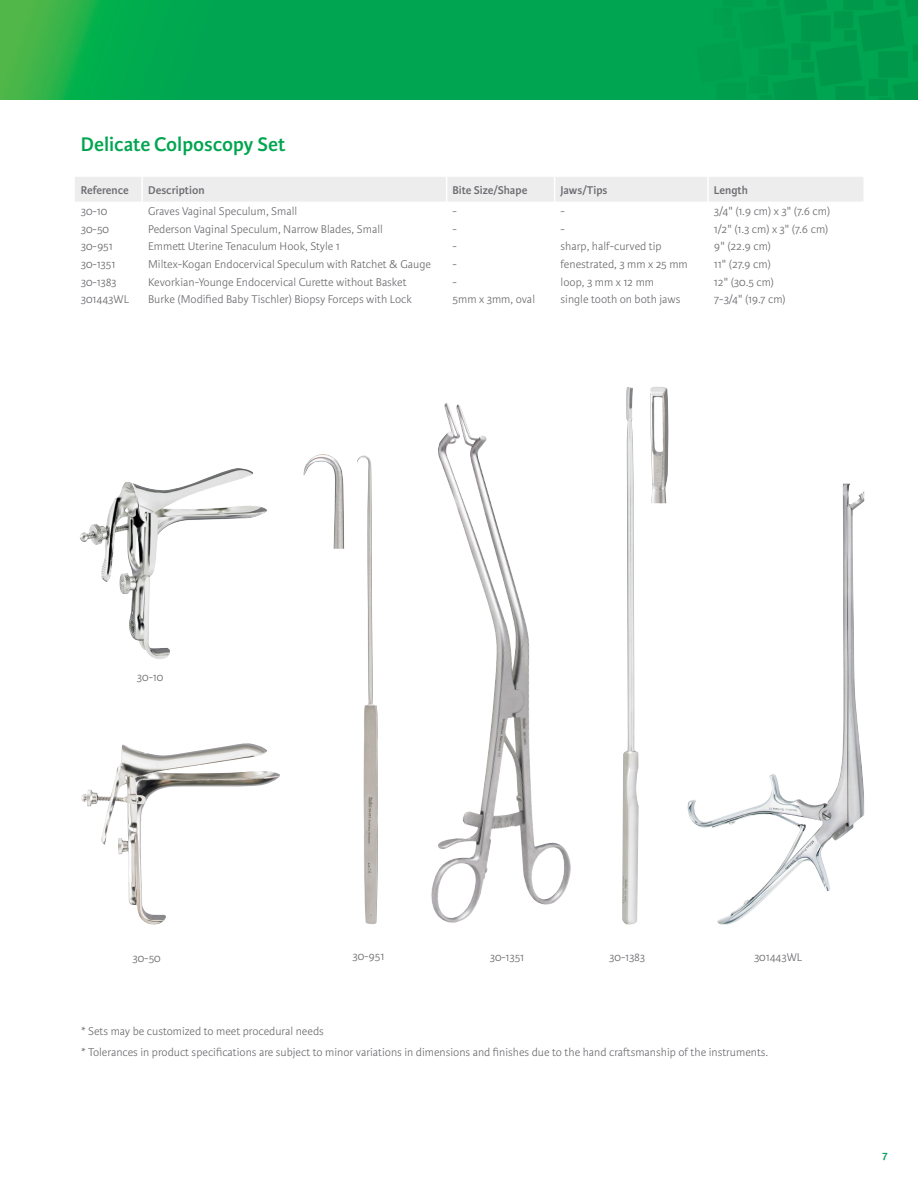
<style>
.page{position:relative;width:918px;height:1188px;background:#fff}
.page>*{position:absolute;margin:0;border:0;box-sizing:border-box;transform-origin:0 0}
.t1{font:600 21px "Karmina Sans";color:#00a550}
.t2{font:300 12px/21px "Karmina Sans";color:#6d6d71}
.t3{font:600 12px "Karmina Sans";color:#6d6d71}
.t4{font:600 12px "Karmina Sans";color:#00a05f}
</style>
<div class="page">
<img style="left:0;top:0;width:918px;height:100px">
<div style="left:75px;top:177px;width:788px;height:25px;background:#ededee"></div>
<img style="left:81px;top:744px;width:153px;height:108px">
<img style="left:80px;top:481px;width:118px;height:178px">
<img style="left:431px;top:403px;width:140px;height:520px">
<img style="left:622px;top:387px;width:17px;height:538px">
<img style="left:687px;top:484px;width:177px;height:440px">
<img style="left:650px;top:387px;width:19px;height:116px">
<img style="left:303px;top:454px;width:41px;height:95px">
<img style="left:357px;top:455px;width:21px;height:469px">
<h1 class="t1" style="left:81px;top:132px;width:206px">Delicate Colposcopy Set</h1>
<p class="t3" style="left:81px;top:183px;width:49px">Reference</p>
<p class="t3" style="left:148px;top:183px;width:58px">Description</p>
<p class="t3" style="left:453px;top:183px;width:76px">Bite Size/Shape</p>
<p class="t3" style="left:561px;top:183px;width:48px">Jaws/Tips</p>
<p class="t3" style="left:714px;top:183px;width:36px">Length</p>
<p class="t2" style="left:81px;top:201px;width:28px">30-10</p>
<p class="t2" style="left:148px;top:201px;width:151px">Graves Vaginal Speculum, Small</p>
<p class="t2" style="left:453px;top:201px;width:6px">-</p>
<p class="t2" style="left:561px;top:201px;width:6px">-</p>
<p class="t2" style="left:714px;top:201px;width:118px">3/4" (1.9 cm) x 3" (7.6 cm)</p>
<p class="t2" style="left:81px;top:219px;width:30px">30-50</p>
<p class="t2" style="left:148px;top:219px;width:236px">Pederson Vaginal Speculum, Narrow Blades, Small</p>
<p class="t2" style="left:453px;top:219px;width:6px">-</p>
<p class="t2" style="left:561px;top:219px;width:6px">-</p>
<p class="t2" style="left:714px;top:219px;width:116px">1/2" (1.3 cm) x 3" (7.6 cm)</p>
<p class="t2" style="left:81px;top:236px;width:34px">30-951</p>
<p class="t2" style="left:148px;top:236px;width:193px">Emmett Uterine Tenaculum Hook, Style 1</p>
<p class="t2" style="left:453px;top:236px;width:6px">-</p>
<p class="t2" style="left:561px;top:236px;width:103px">sharp, half-curved tip</p>
<p class="t2" style="left:714px;top:236px;width:59px">9" (22.9 cm)</p>
<p class="t2" style="left:81px;top:254px;width:36px">30-1351</p>
<p class="t2" style="left:148px;top:254px;width:284px">Miltex-Kogan Endocervical Speculum with Ratchet &amp; Gauge</p>
<p class="t2" style="left:453px;top:254px;width:6px">-</p>
<p class="t2" style="left:561px;top:254px;width:129px">fenestrated, 3 mm x 25 mm</p>
<p class="t2" style="left:714px;top:254px;width:58px">11" (27.9 cm)</p>
<p class="t2" style="left:81px;top:272px;width:37px">30-1383</p>
<p class="t2" style="left:148px;top:272px;width:260px">Kevorkian-Younge Endocervical Curette without Basket</p>
<p class="t2" style="left:453px;top:272px;width:6px">-</p>
<p class="t2" style="left:561px;top:272px;width:95px">loop, 3 mm x 12 mm</p>
<p class="t2" style="left:714px;top:272px;width:62px">12" (30.5 cm)</p>
<p class="t2" style="left:81px;top:289px;width:50px">301443WL</p>
<p class="t2" style="left:148px;top:289px;width:265px">Burke (Modified Baby Tischler) Biopsy Forceps with Lock</p>
<p class="t2" style="left:453px;top:289px;width:84px">5mm x 3mm, oval</p>
<p class="t2" style="left:561px;top:289px;width:121px">single tooth on both jaws</p>
<p class="t2" style="left:714px;top:289px;width:73px">7-3/4" (19.7 cm)</p>
<p class="t2" style="left:137px;top:666px;width:28px">30-10</p>
<p class="t2" style="left:133px;top:948px;width:30px">30-50</p>
<p class="t2" style="left:352px;top:946px;width:34px">30-951</p>
<p class="t2" style="left:490px;top:947px;width:36px">30-1351</p>
<p class="t2" style="left:609px;top:947px;width:37px">30-1383</p>
<p class="t2" style="left:754px;top:947px;width:50px">301443WL</p>
<p class="t2" style="left:81px;top:1021px;width:689px">* Sets may be customized to meet procedural needs<br>* Tolerances in product specifications are subject to minor variations in dimensions and finishes due to the hand craftsmanship of the instruments.</p>
<p class="t4" style="left:882px;top:1148px;width:7px">7</p>
</div>
